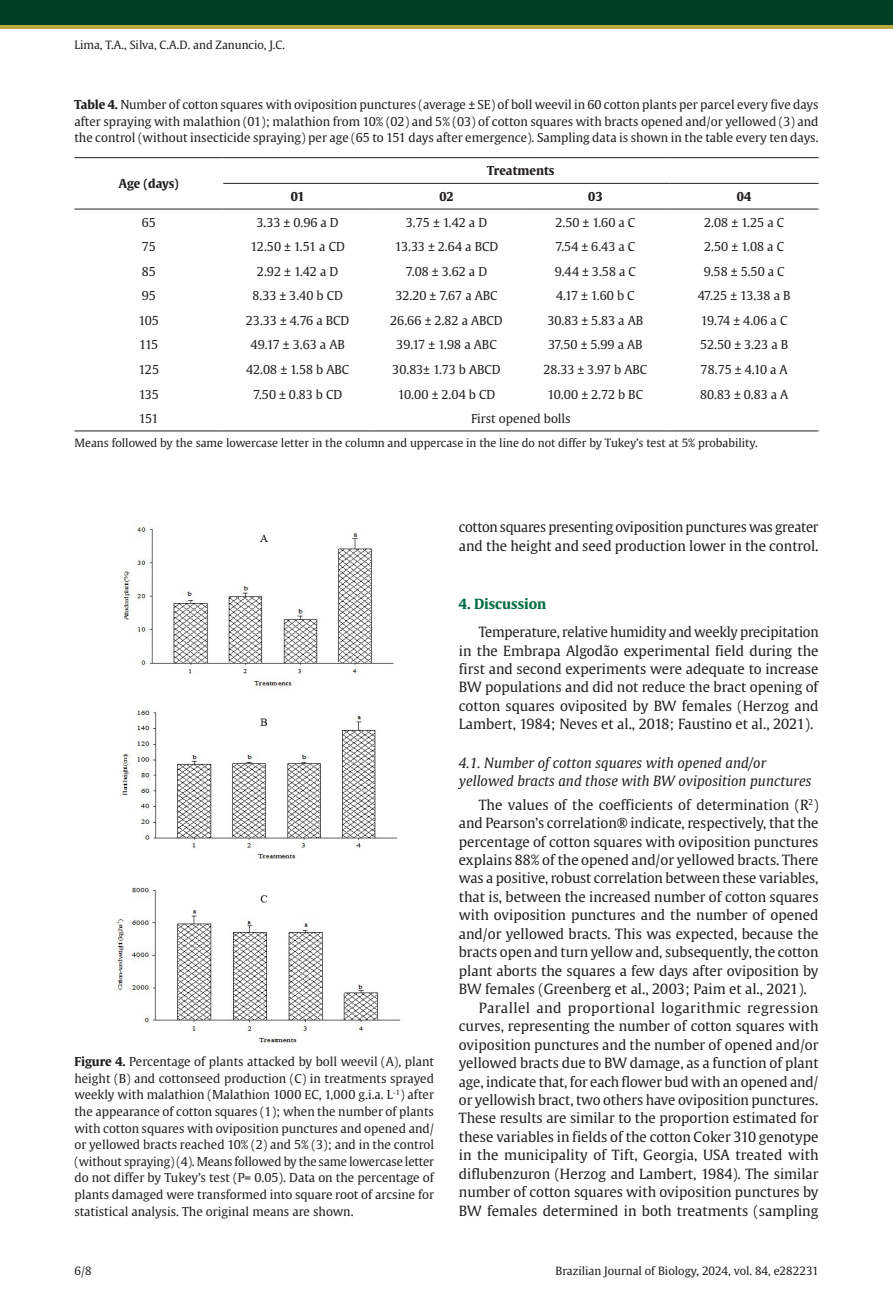
<style>
.page{position:relative;width:893px;height:1315px;background:#fff}
.page>*{position:absolute;margin:0;border:0;box-sizing:border-box;transform-origin:0 0}
.Paragraph{font:14px/18.4px "Gulliver";color:#231f20;text-align:justify}
.Heading2{font:italic 14px/18.4px "Gulliver";color:#231f20}
.Heading1{font:700 14px "Gulliver";color:#016f45}
.FigureCaption{font:12.25px/16.6px "Gulliver";color:#231f20;text-align:justify}
.TableBody{font:12.25px "Gulliver";color:#231f20}
.TableTitle{font:12.25px/16.6px "Gulliver";color:#231f20;text-align:justify}
.TableHead{font:700 12.25px "Gulliver";color:#231f20}
.TableFootnote{font:11.38px "Gulliver";color:#231f20}
.s1{font-weight:700}
</style>
<div class="page">
<div style="left:0;top:12px;width:893px;height:17px;background:#beab3f"></div>
<div style="left:0;top:0;width:893px;height:25px;background:#003f22"></div>
<hr style="left:223px;top:209px;width:149px;height:1px;background:#231f20">
<hr style="left:372px;top:209px;width:149px;height:1px;background:#231f20">
<hr style="left:521px;top:209px;width:149px;height:1px;background:#231f20">
<hr style="left:670px;top:209px;width:149px;height:1px;background:#231f20">
<hr style="left:74px;top:157px;width:149px;height:1px;background:#231f20">
<hr style="left:74px;top:209px;width:149px;height:1px;background:#231f20">
<hr style="left:223px;top:157px;width:149px;height:1px;background:#231f20">
<hr style="left:372px;top:157px;width:149px;height:1px;background:#231f20">
<hr style="left:521px;top:157px;width:149px;height:1px;background:#231f20">
<hr style="left:670px;top:157px;width:149px;height:1px;background:#231f20">
<hr style="left:223px;top:183px;width:149px;height:1px;background:#231f20">
<hr style="left:372px;top:183px;width:149px;height:1px;background:#231f20">
<hr style="left:521px;top:183px;width:149px;height:1px;background:#231f20">
<hr style="left:670px;top:183px;width:149px;height:1px;background:#231f20">
<hr style="left:74px;top:430px;width:149px;height:1px;background:#231f20">
<hr style="left:223px;top:430px;width:149px;height:1px;background:#231f20">
<hr style="left:372px;top:430px;width:149px;height:1px;background:#231f20">
<hr style="left:521px;top:430px;width:149px;height:1px;background:#231f20">
<hr style="left:670px;top:430px;width:149px;height:1px;background:#231f20">
<img style="left:113px;top:524px;width:288px;height:519px">
<p class="TableFootnote" style="left:74px;top:37px;width:212px">Lima, T.A., Silva, C.A.D. and Zanuncio, J.C.</p>
<p class="TableTitle" style="left:74px;top:96px;width:746px"><span class="s1">Table 4.</span> Number of cotton squares with oviposition punctures (average ± SE) of boll weevil in 60 cotton plants per parcel every five days after spraying with malathion (01); malathion from 10% (02) and 5% (03) of cotton squares with bracts opened and/or yellowed (3) and the control (without insecticide spraying) per age (65 to 151 days after emergence). Sampling data is shown in the table every ten days.</p>
<p class="TableHead" style="left:119px;top:175px;width:62px">Age (days)</p>
<p class="TableHead" style="left:487px;top:162px;width:69px">Treatments</p>
<p class="TableHead" style="left:291px;top:188px;width:15px">01</p>
<p class="TableHead" style="left:439px;top:188px;width:16px">02</p>
<p class="TableHead" style="left:588px;top:188px;width:16px">03</p>
<p class="TableHead" style="left:737px;top:188px;width:16px">04</p>
<p class="TableBody" style="left:142px;top:214px;width:16px">65</p>
<p class="TableBody" style="left:257px;top:214px;width:84px">3.33 ± 0.96 a D</p>
<p class="TableBody" style="left:406px;top:214px;width:83px">3.75 ± 1.42 a D</p>
<p class="TableBody" style="left:555px;top:214px;width:81px">2.50 ± 1.60 a C</p>
<p class="TableBody" style="left:704px;top:214px;width:81px">2.08 ± 1.25 a C</p>
<p class="TableBody" style="left:142px;top:239px;width:16px">75</p>
<p class="TableBody" style="left:250px;top:239px;width:96px">12.50 ± 1.51 a CD</p>
<p class="TableBody" style="left:395px;top:239px;width:105px">13.33 ± 2.64 a BCD</p>
<p class="TableBody" style="left:555px;top:239px;width:81px">7.54 ± 6.43 a C</p>
<p class="TableBody" style="left:704px;top:239px;width:81px">2.50 ± 1.08 a C</p>
<p class="TableBody" style="left:142px;top:264px;width:16px">85</p>
<p class="TableBody" style="left:257px;top:264px;width:83px">2.92 ± 1.42 a D</p>
<p class="TableBody" style="left:406px;top:264px;width:83px">7.08 ± 3.62 a D</p>
<p class="TableBody" style="left:555px;top:264px;width:83px">9.44 ± 3.58 a C</p>
<p class="TableBody" style="left:704px;top:264px;width:82px">9.58 ± 5.50 a C</p>
<p class="TableBody" style="left:142px;top:288px;width:16px">95</p>
<p class="TableBody" style="left:252px;top:288px;width:92px">8.33 ± 3.40 b CD</p>
<p class="TableBody" style="left:395px;top:288px;width:104px">32.20 ± 7.67 a ABC</p>
<p class="TableBody" style="left:556px;top:288px;width:80px">4.17 ± 1.60 b C</p>
<p class="TableBody" style="left:698px;top:288px;width:94px">47.25 ± 13.38 a B</p>
<p class="TableBody" style="left:139px;top:313px;width:22px">105</p>
<p class="TableBody" style="left:246px;top:313px;width:105px">23.33 ± 4.76 a BCD</p>
<p class="TableBody" style="left:390px;top:313px;width:114px">26.66 ± 2.82 a ABCD</p>
<p class="TableBody" style="left:547px;top:313px;width:97px">30.83 ± 5.83 a AB</p>
<p class="TableBody" style="left:701px;top:313px;width:88px">19.74 ± 4.06 a C</p>
<p class="TableBody" style="left:139px;top:337px;width:21px">115</p>
<p class="TableBody" style="left:250px;top:337px;width:96px">49.17 ± 3.63 a AB</p>
<p class="TableBody" style="left:396px;top:337px;width:102px">39.17 ± 1.98 a ABC</p>
<p class="TableBody" style="left:548px;top:337px;width:96px">37.50 ± 5.99 a AB</p>
<p class="TableBody" style="left:700px;top:337px;width:90px">52.50 ± 3.23 a B</p>
<p class="TableBody" style="left:138px;top:362px;width:22px">125</p>
<p class="TableBody" style="left:246px;top:362px;width:105px">42.08 ± 1.58 b ABC</p>
<p class="TableBody" style="left:392px;top:362px;width:110px">30.83± 1.73 b ABCD</p>
<p class="TableBody" style="left:543px;top:362px;width:105px">28.33 ± 3.97 b ABC</p>
<p class="TableBody" style="left:701px;top:362px;width:89px">78.75 ± 4.10 a A</p>
<p class="TableBody" style="left:139px;top:386px;width:22px">135</p>
<p class="TableBody" style="left:253px;top:386px;width:91px">7.50 ± 0.83 b CD</p>
<p class="TableBody" style="left:398px;top:386px;width:99px">10.00 ± 2.04 b CD</p>
<p class="TableBody" style="left:548px;top:386px;width:97px">10.00 ± 2.72 b BC</p>
<p class="TableBody" style="left:700px;top:386px;width:90px">80.83 ± 0.83 a A</p>
<p class="TableBody" style="left:139px;top:411px;width:21px">151</p>
<p class="TableBody" style="left:471px;top:411px;width:101px">First opened bolls</p>
<p class="TableFootnote" style="left:74px;top:436px;width:685px">Means followed by the same lowercase letter in the column and uppercase in the line do not differ by Tukey’s test at 5% probability.</p>
<p class="FigureCaption" style="left:74px;top:1053px;width:361px"><span class="s1">Figure 4.</span> Percentage of plants attacked by boll weevil (A), plant height (B) and cottonseed production (C) in treatments sprayed weekly with malathion (Malathion 1000 EC, 1,000 g.i.a. L<sup>-1</sup>) after the appearance of cotton squares (1); when the number of plants with cotton squares with oviposition punctures and opened and/ or yellowed bracts reached 10% (2) and 5% (3); and in the control (without spraying) (4). Means followed by the same lowercase letter do not differ by Tukey’s test (P= 0.05). Data on the percentage of plants damaged were transformed into square root of arcsine for statistical analysis. The original means are shown.</p>
<p class="Paragraph" style="left:459px;top:518px;width:361px">cotton squares presenting oviposition punctures was greater and the height and seed production lower in the control.</p>
<p class="Heading1" style="left:459px;top:594px;width:89px">4. Discussion</p>
<p class="Paragraph" style="left:459px;top:623px;width:361px;text-indent:20px">Temperature, relative humidity and weekly precipitation in the Embrapa Algodão experimental field during the first and second experiments were adequate to increase BW populations and did not reduce the bract opening of cotton squares oviposited by BW females (Herzog and Lambert, 1984; Neves et al., 2018; Faustino et al., 2021).</p>
<p class="Heading2" style="left:459px;top:753px;width:354px">4.1. Number of cotton squares with opened and/or yellowed bracts and those with BW oviposition punctures</p>
<p class="Paragraph" style="left:459px;top:795px;width:361px;text-indent:20px">The values of the coefficients of determination (R<sup>2</sup>) and Pearson’s correlation® indicate, respectively, that the percentage of cotton squares with oviposition punctures explains 88% of the opened and/or yellowed bracts. There was a positive, robust correlation between these variables, that is, between the increased number of cotton squares with oviposition punctures and the number of opened and/or yellowed bracts. This was expected, because the bracts open and turn yellow and, subsequently, the cotton plant aborts the squares a few days after oviposition by BW females (Greenberg et al., 2003; Paim et al., 2021).</p>
<p class="Paragraph" style="left:459px;top:998px;width:361px;text-indent:20px">Parallel and proportional logarithmic regression curves, representing the number of cotton squares with oviposition punctures and the number of opened and/or yellowed bracts due to BW damage, as a function of plant age, indicate that, for each flower bud with an opened and/ or yellowish bract, two others have oviposition punctures.<br>These results are similar to the proportion estimated for these variables in fields of the cotton Coker 310 genotype in the municipality of Tift, Georgia, USA treated with diflubenzuron (Herzog and Lambert, 1984). The similar number of cotton squares with oviposition punctures by BW females determined in both treatments (sampling</p>
<p class="TableFootnote" style="left:74px;top:1264px;width:19px">6/8</p>
<p class="TableFootnote" style="left:555px;top:1264px;width:265px">Brazilian Journal of Biology, 2024, vol. 84, e282231</p>
</div>
